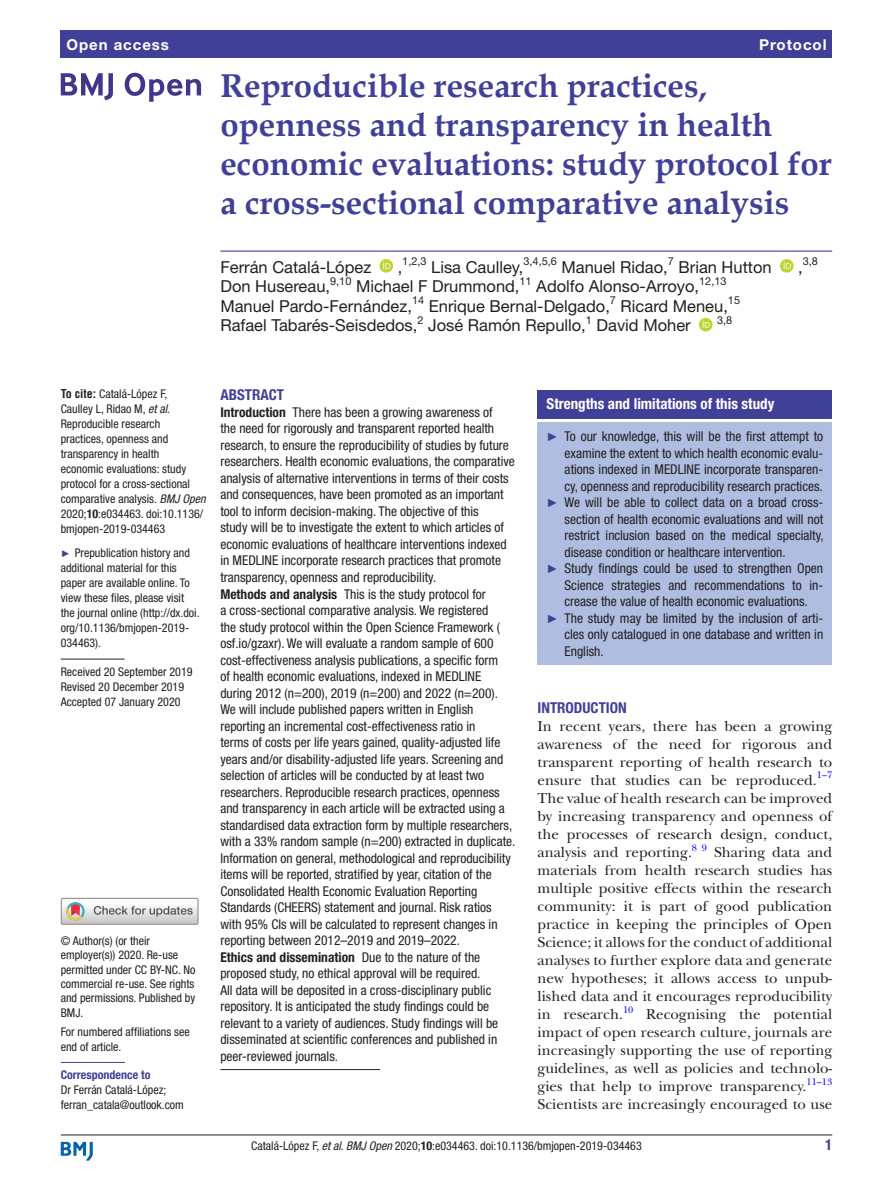
<style>
.page{position:relative;width:893px;height:1191px;background:#fff}
.page>*{position:absolute;margin:0;border:0;box-sizing:border-box;transform-origin:0 0}
.t1{font:700 33px/39px "Book Antiqua";color:#414099}
.t2{font:16.5px "Helvetica Neue LT Std";color:#231f20}
.t3{font:15px/18px "New Baskerville";color:#231f20;text-align:justify}
.t4{font:700 condensed 15px "Helvetica Neue LT Std";color:#fff}
.t5{font:700 condensed 15px "Helvetica Neue LT Std";color:#414099}
.t6{font:700 15px "Helvetica Neue LT Std";letter-spacing:.065em;color:#fff}
.t7{font:condensed 13.5px/16.5px "Helvetica Neue LT Std";color:#231f20}
.t8{font:condensed 12px/15px "Helvetica Neue LT Std";color:#231f20}
.t9{font:700 condensed 12px "Helvetica Neue LT Std";color:#414099}
.t10{font:10.95px "Helvetica Neue LT Std";color:#231f20}
.t11{font:9.9px "New Baskerville";color:#00f}
.s1{font-family:"Helvetica LT Std";font-weight:700}
.s2{font-style:italic}
.s3{font-weight:700}
.s4{font-family:"Arial";font-stretch:normal;font-size:9.75px;color:#414099}
.s5{font-family:"Arial";font-stretch:normal;font-size:12px;color:#414099}
</style>
<div class="page">
<hr style="left:61px;top:1134px;width:771px;height:1px;background:#231f20">
<svg style="left:61px;top:1141px;width:32px;height:19px"></svg>
<div style="left:61px;top:31px;width:771px;height:27px;background:#414099"></div>
<hr style="left:220px;top:250px;width:612px;height:2px;background:#414099">
<svg style="left:380px;top:259px;width:13px;height:14px"></svg>
<svg style="left:780px;top:259px;width:13px;height:14px"></svg>
<svg style="left:699px;top:318px;width:13px;height:13px"></svg>
<hr style="left:61px;top:658px;width:64px;height:1px;background:#231f20">
<hr style="left:61px;top:1062px;width:64px;height:1px;background:#414099">
<svg style="left:61px;top:73px;width:52px;height:27px"></svg>
<svg style="left:125px;top:73px;width:76px;height:29px"></svg>
<div style="left:61px;top:897px;width:138px;height:27px;border:1px solid #969090"></div>
<svg style="left:61px;top:898px;width:137px;height:26px"></svg>
<hr style="left:220px;top:1069px;width:160px;height:1px;background:#231f20">
<div style="left:538px;top:390px;width:294px;height:28px;background:#414099"></div>
<div style="left:538px;top:422px;width:294px;height:243px;background:#afbde1"></div>
<p class="t6" style="left:66px;top:35px;width:104px">Open access</p>
<p class="t6" style="left:759px;top:35px;width:69px">Protocol</p>
<h1 class="t1" style="left:220px;top:66px;width:613px">Reproducible research practices, openness and transparency in health economic evaluations: study protocol for a cross-sectional comparative analysis</h1>
<p class="t2" style="left:220px;top:257px;width:152px">Ferrán Catalá-López</p>
<p class="t2" style="left:398px;top:257px;width:6px">,</p>
<p class="t10" style="left:402px;top:255px;width:26px">1,2,3</p>
<p class="t2" style="left:431px;top:257px;width:94px">Lisa Caulley,</p>
<p class="t10" style="left:523px;top:255px;width:35px">3,4,5,6</p>
<p class="t2" style="left:561px;top:257px;width:108px">Manuel Ridao,</p>
<p class="t10" style="left:668px;top:255px;width:8px">7</p>
<p class="t2" style="left:678px;top:257px;width:95px">Brian Hutton</p>
<p class="t10" style="left:803px;top:255px;width:17px">3,8</p>
<p class="t2" style="left:798px;top:257px;width:6px">,</p>
<p class="t2" style="left:220px;top:276px;width:111px">Don Husereau,</p>
<p class="t10" style="left:330px;top:274px;width:23px">9,10</p>
<p class="t2" style="left:356px;top:276px;width:165px">Michael F Drummond,</p>
<p class="t10" style="left:520px;top:274px;width:14px">11</p>
<p class="t2" style="left:536px;top:276px;width:164px">Adolfo Alonso-Arroyo,</p>
<p class="t10" style="left:699px;top:274px;width:29px">12,13</p>
<p class="t2" style="left:220px;top:296px;width:193px">Manuel Pardo-Fernández,</p>
<p class="t10" style="left:412px;top:294px;width:14px">14</p>
<p class="t2" style="left:429px;top:296px;width:183px">Enrique Bernal-Delgado,</p>
<p class="t10" style="left:610px;top:294px;width:8px">7</p>
<p class="t2" style="left:621px;top:296px;width:109px">Ricard Meneu,</p>
<p class="t10" style="left:728px;top:294px;width:14px">15</p>
<p class="t2" style="left:220px;top:316px;width:199px">Rafael Tabarés-Seisdedos,</p>
<p class="t10" style="left:417px;top:313px;width:8px">2</p>
<p class="t2" style="left:428px;top:316px;width:159px">José Ramón Repullo,</p>
<p class="t10" style="left:586px;top:313px;width:8px">1</p>
<p class="t2" style="left:597px;top:316px;width:96px">David Moher</p>
<p class="t10" style="left:717px;top:313px;width:17px">3,8</p>
<p class="t8" style="left:61px;top:386px;width:146px"><span class="s1">To cite:</span> Catalá-López F,<br>Caulley L, Ridao M, <span class="s2">et al</span>.<br>Reproducible research practices, openness and transparency in health<br>economic evaluations: study protocol for a cross-sectional comparative analysis. <span class="s2">BMJ Open<br></span>2020;<span class="s3">10</span>:e034463. doi:10.1136/ bmjopen-2019-034463</p>
<p class="t8" style="left:61px;top:545px;width:140px"><span class="s4">►</span> Prepublication history and additional material for this paper are available online. To view these files, please visit the journal online (http://dx.doi. org/10.1136/bmjopen-2019-<br>034463).</p>
<p class="t8" style="left:61px;top:664px;width:133px">Received 20 September 2019<br>Revised 20 December 2019<br>Accepted 07 January 2020</p>
<p class="t8" style="left:61px;top:933px;width:136px;line-height:14.4px">© Author(s) (or their employer(s)) 2020. Re-use permitted under CC BY-NC. No commercial re-use. See rights and permissions. Published by<br>BMJ.</p>
<p class="t8" style="left:61px;top:1024px;width:130px">For numbered affiliations see end of article.</p>
<p class="t9" style="left:61px;top:1067px;width:91px">Correspondence to</p>
<p class="t8" style="left:61px;top:1082px;width:125px">Dr Ferrán Catalá-López; ferran_catala@outlook.com</p>
<p class="t5" style="left:220px;top:386px;width:65px">Abstract</p>
<p class="t7" style="left:220px;top:404px;width:297px"><span class="s3">Introduction</span> There has been a growing awareness of<br>the need for rigorously and transparent reported health research, to ensure the reproducibility of studies by future researchers. Health economic evaluations, the comparative analysis of alternative interventions in terms of their costs and consequences, have been promoted as an important tool to inform decision-making. The objective of this<br>study will be to investigate the extent to which articles of economic evaluations of healthcare interventions indexed in MEDLINE incorporate research practices that promote transparency, openness and reproducibility.<br><span class="s3">Methods and analysis</span> This is the study protocol for<br>a cross-sectional comparative analysis. We registered<br>the study protocol within the Open Science Framework ( osf.io/gzaxr). We will evaluate a random sample of 600 cost-effectiveness analysis publications, a specific form<br>of health economic evaluations, indexed in MEDLINE during 2012 (n=200), 2019 (n=200) and 2022 (n=200).<br>We will include published papers written in English reporting an incremental cost-effectiveness ratio in<br>terms of costs per life years gained, quality-adjusted life years and/or disability-adjusted life years. Screening and selection of articles will be conducted by at least two researchers. Reproducible research practices, openness and transparency in each article will be extracted using a standardised data extraction form by multiple researchers, with a 33% random sample (n=200) extracted in duplicate.<br>Information on general, methodological and reproducibility items will be reported, stratified by year, citation of the Consolidated Health Economic Evaluation Reporting Standards (CHEERS) statement and journal. Risk ratios with 95% CIs will be calculated to represent changes in reporting between 2012–2019 and 2019–2022.<br><span class="s3">Ethics and dissemination</span> Due to the nature of the proposed study, no ethical approval will be required.<br>All data will be deposited in a cross-disciplinary public repository. It is anticipated the study findings could be relevant to a variety of audiences. Study findings will be disseminated at scientific conferences and published in peer-reviewed journals.</p>
<p class="t4" style="left:547px;top:395px;width:229px">Strengths and limitations of this study</p>
<p class="t7" style="left:547px;top:428px;width:278px"><span class="s5">►</span> To our knowledge, this will be the first attempt to</p>
<p class="t7" style="left:565px;top:444px;width:260px">examine the extent to which health economic evalu-</p>
<p class="t7" style="left:565px;top:461px;width:260px">ations indexed in MEDLINE incorporate transparen-</p>
<p class="t7" style="left:565px;top:477px;width:260px">cy, openness and reproducibility research practices.</p>
<p class="t7" style="left:547px;top:494px;width:278px"><span class="s5">►</span> We will be able to collect data on a broad cross-</p>
<p class="t7" style="left:565px;top:510px;width:260px">section of health economic evaluations and will not</p>
<p class="t7" style="left:565px;top:527px;width:261px">restrict inclusion based on the medical specialty,</p>
<p class="t7" style="left:565px;top:543px;width:223px">disease condition or healthcare intervention.</p>
<p class="t7" style="left:547px;top:560px;width:278px"><span class="s5">►</span> Study findings could be used to strengthen Open</p>
<p class="t7" style="left:565px;top:576px;width:260px">Science strategies and recommendations to in-</p>
<p class="t7" style="left:565px;top:593px;width:245px">crease the value of health economic evaluations.</p>
<p class="t7" style="left:547px;top:609px;width:278px"><span class="s5">►</span> The study may be limited by the inclusion of arti-</p>
<p class="t7" style="left:565px;top:626px;width:260px">cles only catalogued in one database and written in</p>
<p class="t7" style="left:565px;top:642px;width:41px">English.</p>
<p class="t5" style="left:538px;top:699px;width:91px">Introduction</p>
<p class="t3" style="left:538px;top:717px;width:296px">In recent years, there has been a growing awareness of the need for rigorous and transparent reporting of health research to ensure that studies can be reproduced.</p>
<p class="t11" style="left:817px;top:769px;width:17px">1–7</p>
<p class="t3" style="left:538px;top:789px;width:296px">The value of health research can be improved by increasing transparency and openness of the processes of research design, conduct, analysis and reporting.</p>
<p class="t11" style="left:692px;top:841px;width:17px">8 9</p>
<p class="t3" style="left:538px;top:843px;width:296px;text-indent:177px">Sharing data and materials from health research studies has multiple positive effects within the research community: it is part of good publication practice in keeping the principles of Open Science; it allows for the conduct of additional analyses to further explore data and generate new hypotheses; it allows access to unpub&shy;lished data and it encourages reproducibility in research.<sup>10</sup></p>
<p class="t3" style="left:538px;top:1005px;width:296px;text-indent:109px">Recognising the potential impact of open research culture, journals are increasingly supporting the use of reporting guidelines, as well as policies and technolo&shy;gies that help to improve transparency.</p>
<p class="t11" style="left:806px;top:1075px;width:27px">11–13</p>
<p class="t3" style="left:538px;top:1095px;width:296px">Scientists are increasingly encouraged to use</p>
<p class="t8" style="left:251px;top:1137px;width:392px">Catalá-López F, <span class="s2">et al</span>. <span class="s2">BMJ Open</span> 2020;<span class="s3">10</span>:e034463. doi:10.1136/bmjopen-2019-034463</p>
<p class="t5" style="left:825px;top:1135px;width:9px">1</p>
</div>
